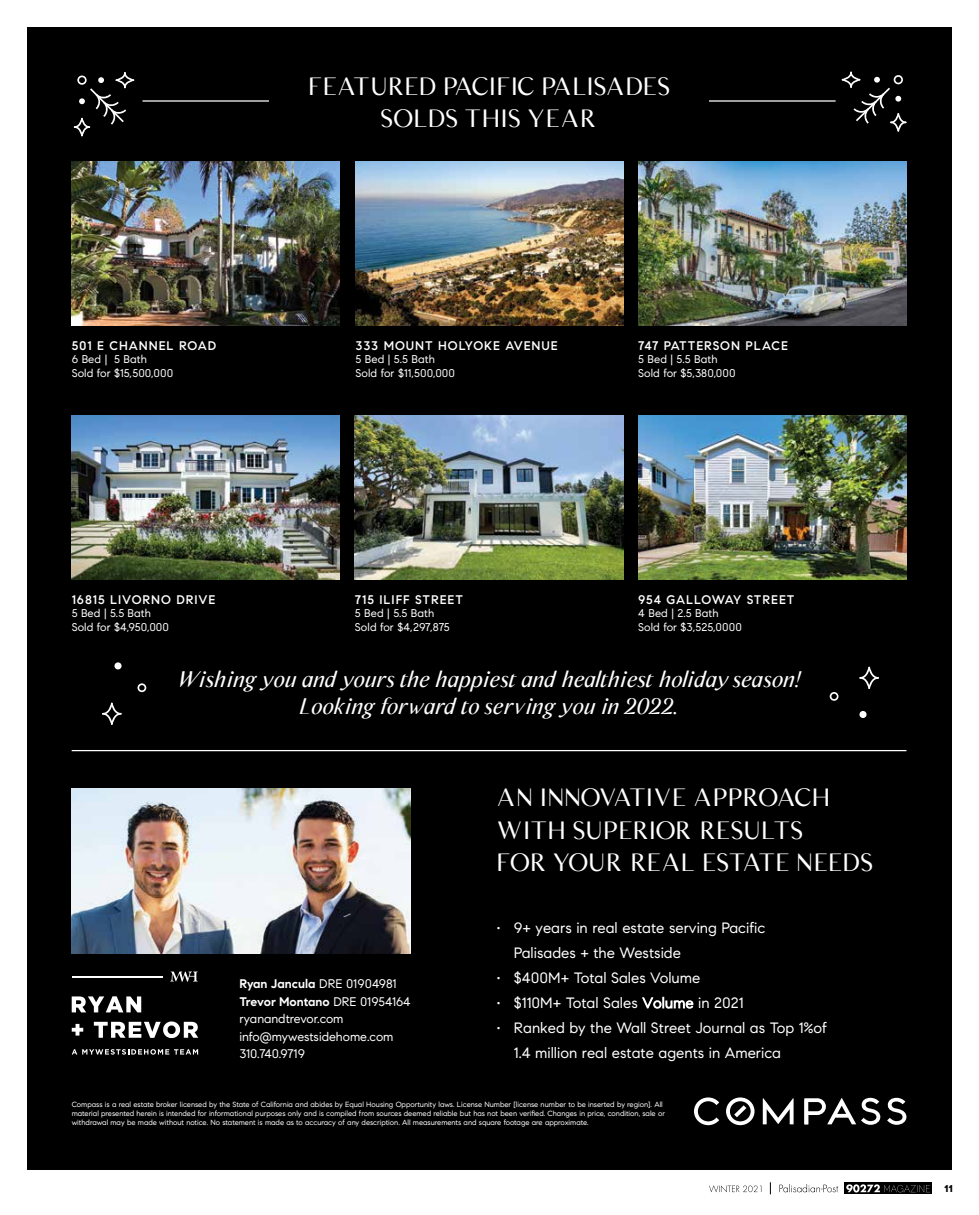
<style>
.page{position:relative;width:979px;height:1215px;background:#fff}
.page>*{position:absolute;margin:0;border:0;box-sizing:border-box;transform-origin:0 0}
.t1{font:24.88px/32.4px "Compass Display";letter-spacing:.02em;color:#fff}
.t2{font:italic 22.38px/26.9px "Compass Display";color:#fff;text-align:center}
.t3{font:15px/24.9px "Compass Sans";color:#fff}
.t4{font:500 12.5px "Compass Sans";letter-spacing:.075em;color:#fff}
.t5{font:12.5px/17.4px "Compass Sans";color:#fff}
.t6{font:11.25px/13.5px "Compass Sans";letter-spacing:.005em;color:#fff}
.t7{font:700 10px "Novecento";color:#000}
.t8{font:7.5px/9px "Compass Sans";color:#fff}
.s1{font-weight:700}
.s2{font-weight:300}
</style>
<div class="page">
<svg style="left:779px;top:1184px;width:59px;height:8px"></svg>
<svg style="left:770px;top:1182px;width:1px;height:12px"></svg>
<div style="left:844px;top:1182px;width:88px;height:12px;background:#000"></div>
<svg style="left:846px;top:1184px;width:84px;height:9px"></svg>
<svg style="left:709px;top:1185px;width:52px;height:7px"></svg>
<div style="left:27px;top:27px;width:924px;height:1143px;background:#000"></div>
<img style="left:356px;top:161px;width:268px;height:165px">
<img style="left:355px;top:415px;width:268px;height:165px">
<img style="left:72px;top:161px;width:268px;height:165px">
<img style="left:72px;top:415px;width:268px;height:165px">
<img style="left:638px;top:415px;width:268px;height:165px">
<img style="left:72px;top:789px;width:339px;height:164px">
<svg style="left:642px;top:997px;width:51px;height:12px"></svg>
<svg style="left:763px;top:1098px;width:30px;height:26px"></svg>
<svg style="left:694px;top:1097px;width:25px;height:28px"></svg>
<svg style="left:887px;top:1098px;width:19px;height:27px"></svg>
<svg style="left:726px;top:1097px;width:28px;height:28px"></svg>
<svg style="left:804px;top:1098px;width:76px;height:27px"></svg>
<hr style="left:142px;top:100px;width:693px;height:2px;background:#fff">
<hr style="left:72px;top:750px;width:834px;height:1px;background:#fff">
<svg style="left:842px;top:72px;width:64px;height:60px"></svg>
<svg style="left:74px;top:72px;width:60px;height:64px"></svg>
<div style="left:269px;top:72px;width:440px;height:60px;background:#000"></div>
<div style="left:114px;top:662px;width:8px;height:7px;background:#fff;border-radius:50%"></div>
<div style="left:859px;top:711px;width:7px;height:7px;background:#fff;border-radius:50%"></div>
<svg style="left:137px;top:683px;width:9px;height:9px"></svg>
<svg style="left:829px;top:692px;width:9px;height:9px"></svg>
<svg style="left:102px;top:703px;width:20px;height:22px"></svg>
<svg style="left:859px;top:667px;width:20px;height:22px"></svg>
<svg style="left:170px;top:972px;width:28px;height:10px"></svg>
<svg style="left:72px;top:996px;width:69px;height:16px"></svg>
<svg style="left:72px;top:1024px;width:11px;height:12px"></svg>
<svg style="left:94px;top:1021px;width:104px;height:17px"></svg>
<svg style="left:72px;top:1049px;width:126px;height:6px"></svg>
<hr style="left:72px;top:976px;width:91px;height:2px;background:#fff">
<img style="left:638px;top:161px;width:268px;height:165px">
<h3 class="t4" style="left:72px;top:338px;width:146px">501 E CHANNEL ROAD</h3>
<h3 class="t6" style="left:72px;top:352px;width:103px">6 Bed | 5 Bath<br>Sold for $15,500,000</h3>
<h1 class="t1" style="left:308px;top:69px;width:363px;text-align:center">FEATURED PACIFIC PALISADES<br>SOLDS THIS YEAR</h1>
<h3 class="t4" style="left:356px;top:338px;width:204px">333 MOUNT HOLYOKE AVENUE</h3>
<h3 class="t6" style="left:356px;top:352px;width:101px">5 Bed | 5.5 Bath<br>Sold for $11,500,000</h3>
<h3 class="t4" style="left:638px;top:338px;width:151px">747 PATTERSON PLACE</h3>
<h3 class="t6" style="left:638px;top:352px;width:99px">5 Bed | 5.5 Bath<br>Sold for $5,380,000</h3>
<h3 class="t4" style="left:72px;top:592px;width:145px">16815 LIVORNO DRIVE</h3>
<h3 class="t6" style="left:72px;top:606px;width:99px">5 Bed | 5.5 Bath<br>Sold for $4,950,000</h3>
<h3 class="t4" style="left:355px;top:592px;width:110px">715 ILIFF STREET</h3>
<h3 class="t6" style="left:355px;top:606px;width:96px">5 Bed | 5.5 Bath<br>Sold for $4,297,875</h3>
<h3 class="t4" style="left:638px;top:592px;width:158px">954 GALLOWAY STREET</h3>
<h3 class="t6" style="left:638px;top:606px;width:105px">4 Bed | 2.5 Bath<br>Sold for $3,525,0000</h3>
<h2 class="t2" style="left:178px;top:666px;width:624px">Wishing you and yours the happiest and healthiest holiday season!<br>Looking forward to serving you in 2022.</h2>
<h3 class="t5" style="left:239px;top:975px;width:173px"><span class="s1">Ryan Jancula</span> DRE 01904981<br><span class="s1">Trevor Montano</span> DRE 01954164 ryanandtrevor.com info@mywestsidehome.com<br>310.740.9719</h3>
<h1 class="t1" style="left:496px;top:781px;width:378px">AN INNOVATIVE APPROACH<br>WITH SUPERIOR RESULTS<br>FOR YOUR REAL ESTATE NEEDS</h1>
<h3 class="t3" style="left:514px;top:915px;width:253px;text-indent:-17px">• 9+ years in real estate serving Pacific<br>Palisades + the Westside</h3>
<h3 class="t3" style="left:497px;top:965px;width:205px">• $400M+ Total Sales Volume</h3>
<h3 class="t3" style="left:497px;top:990px;width:248px">• $110M+ Total Sales <span class="s2">Volume</span> in 2021</h3>
<h3 class="t3" style="left:514px;top:1015px;width:315px;text-indent:-17px">• Ranked by the Wall Street Journal as Top 1%of<br>1.4 million real estate agents in America</h3>
<p class="t8" style="left:72px;top:1100px;width:595px">Compass is a real estate broker licensed by the State of California and abides by Equal Housing Opportunity laws. License Number [license number to be inserted by region]. All material presented herein is intended for informational purposes only and is compiled from sources deemed reliable but has not been verified. Changes in price, condition, sale or withdrawal may be made without notice. No statement is made as to accuracy of any description. All measurements and square footage are approximate.</p>
<h3 class="t7" style="left:944px;top:1182px;width:10px">11</h3>
</div>
